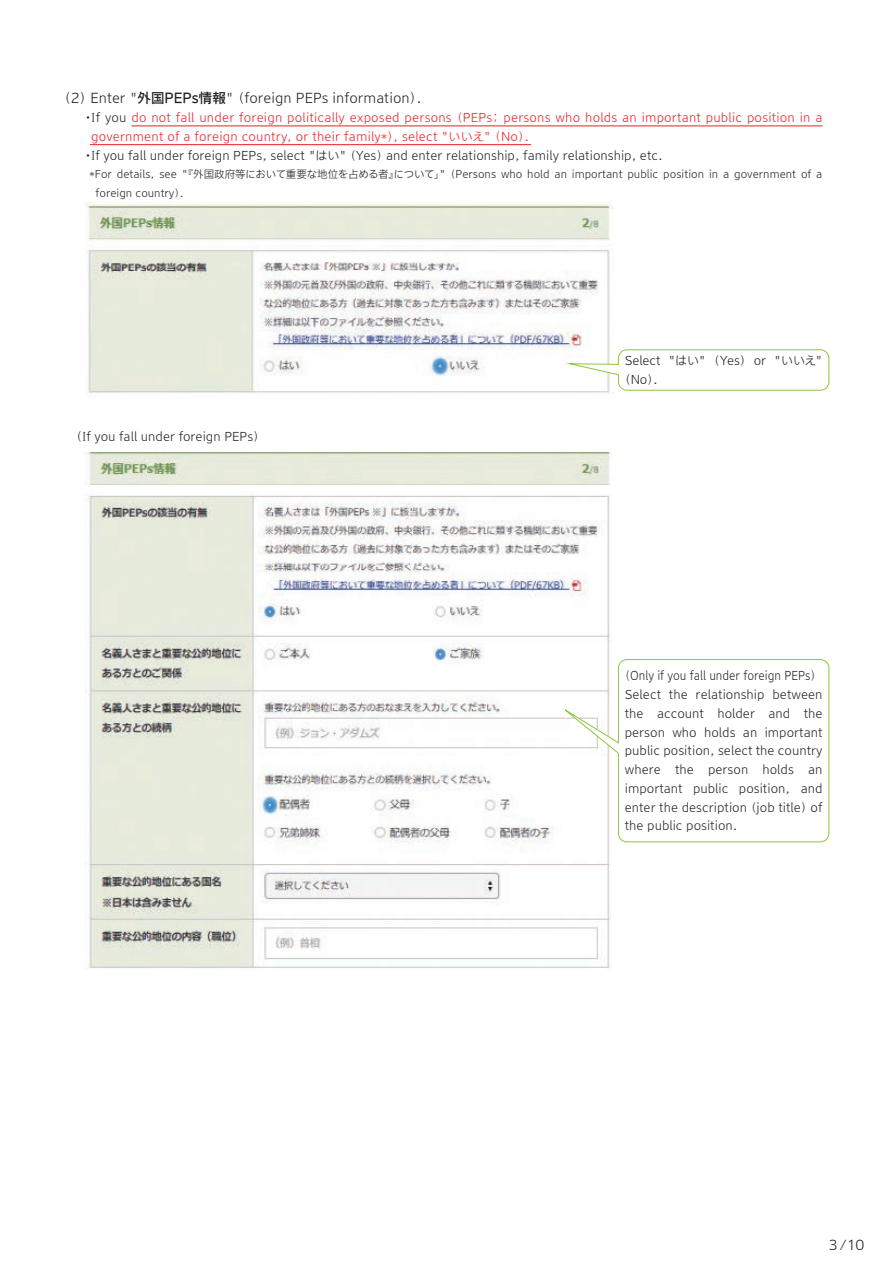
<style>
.page{position:relative;width:893px;height:1263px;background:#fff}
.page>*{position:absolute;margin:0;border:0;box-sizing:border-box;transform-origin:0 0}
.t1{font:13.5px "Iwa UCDA Goth Std Lt 90 pv RKSJ H";color:#231f20}
.t2{font:12px/18.8px "Iwa UCDA Goth Std Lt 90 pv RKSJ H";color:#231f20;text-align:justify;scale:.9 1}
.t3{font:12px/18.8px "Iwa UCDA Goth Std Lt 90 pv RKSJ H";letter-spacing:.015em;color:#ee1d23}
.t4{font:12px/18.8px "Iwa UCDA Goth Std Lt 90 pv RKSJ H";color:#231f20}
.t5{font:10.5px/18.8px "Iwa UCDA Goth Std Lt 90 pv RKSJ H";color:#231f20}
.s1{font-family:"Iwa UCDA Goth Std Md 90 pv RKSJ H"}
.s2{color:#231f20}
</style>
<div class="page">
<img style="left:86px;top:202px;width:528px;height:192px">
<img style="left:84px;top:452px;width:528px;height:517px">
<svg style="left:562px;top:349px;width:268px;height:42px"></svg>
<svg style="left:554px;top:659px;width:276px;height:184px"></svg>
<hr style="left:132px;top:126px;width:690px;height:1px;background:#ee1d23">
<hr style="left:90px;top:144px;width:441px;height:1px;background:#ee1d23">
<p class="t1" style="left:57px;top:93px;width:367px">（2）Enter "<span class="s1">外国PEPs情報</span>" （foreign PEPs information）.</p>
<p class="t3" style="left:91px;top:110px;width:733px;text-indent:-9px"><span class="s2">・If you</span> do not fall under foreign politically exposed persons （PEPs; persons who holds an important public position in a government of a foreign country, or their family*）, select "いいえ" （No）.</p>
<p class="t4" style="left:82px;top:147px;width:582px">・If you fall under foreign PEPs, select "はい" （Yes）and enter relationship, family relationship, etc.</p>
<p class="t5" style="left:96px;top:166px;width:728px;text-indent:-6px">*For details, see "『外国政府等において重要な地位を占める者』について」" （Persons who hold an important public position in a government of a foreign country）.</p>
<p class="t4" style="left:64px;top:429px;width:203px">　（If you fall under foreign PEPs）</p>
<p class="t4" style="left:619px;top:353px;width:205px;text-indent:6px">Select "はい" （Yes） or "いいえ"（No）.</p>
<p class="t2" style="left:625px;top:668px;width:221px;text-indent:-5px">（Only if you fall under foreign PEPs）Select the relationship between the account holder and the person who holds an important public position, select the country where the person holds an important public position, and enter the description （job title）of the public position.</p>
<p class="t1" style="left:826px;top:1240px;width:40px">３/10</p>
</div>
